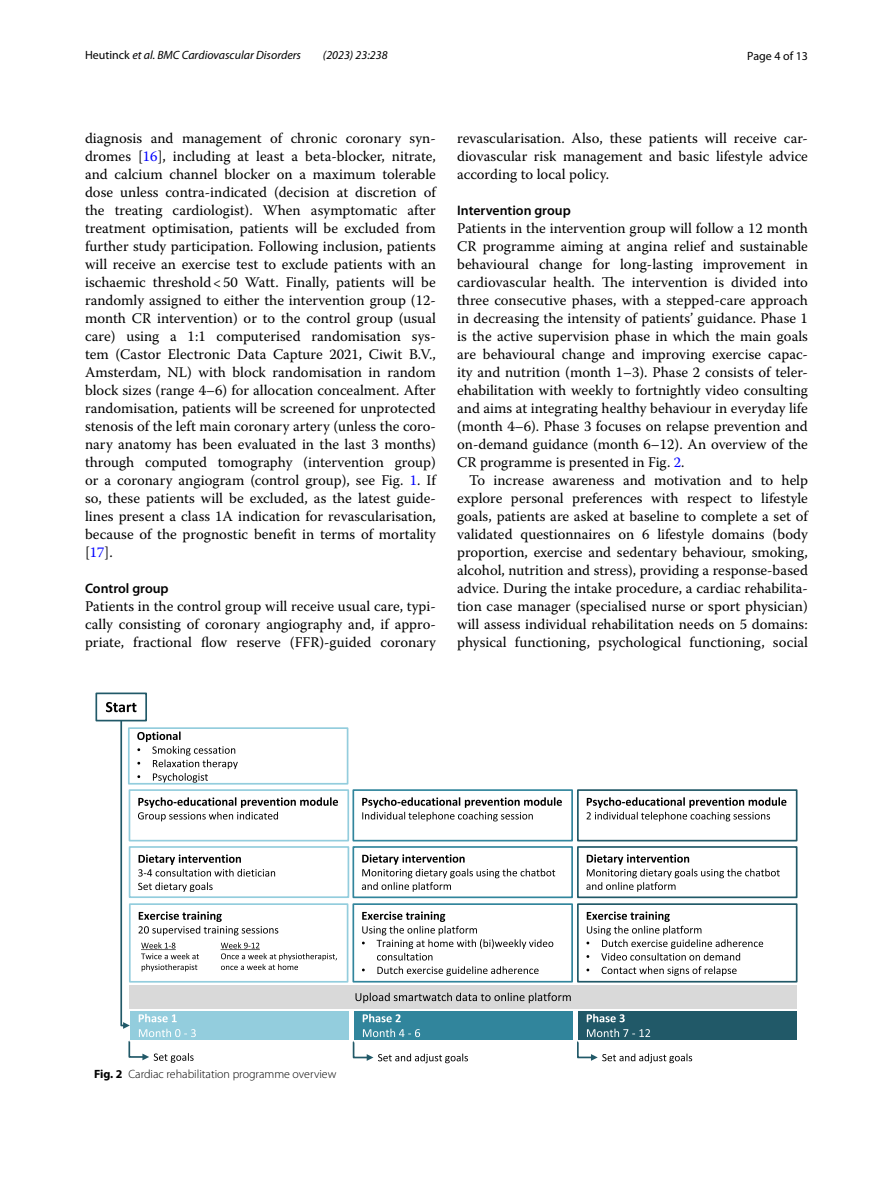
<style>
.page{position:relative;width:893px;height:1187px;background:#fff}
.page>*{position:absolute;margin:0;border:0;box-sizing:border-box;transform-origin:0 0}
.t1{font:14.7px/18px "Warnock Pro";color:#000;text-align:justify}
.t2{font:600 13.8px "Myriad Pro";color:#000}
.t3{font:italic 12px "Myriad Pro";color:#000}
.t4{font:300 12px "Myriad Pro";color:#000}
.t5{font:12px "Myriad Pro";color:#000}
.s1{font-style:normal}
.s2{color:#00f}
.s3{font-weight:700}
</style>
<div class="page">
<div style="left:95px;top:692px;width:52px;height:29px;border:2px solid #215968"></div>
<svg style="left:106px;top:702px;width:30px;height:10px"></svg>
<div style="left:130px;top:1010px;width:219px;height:29px;background:#93cddd"></div>
<div style="left:354px;top:1010px;width:219px;height:29px;background:#31859c"></div>
<svg style="left:363px;top:1013px;width:38px;height:9px"></svg>
<div style="left:578px;top:1010px;width:219px;height:29px;background:#215968"></div>
<svg style="left:587px;top:1013px;width:38px;height:9px"></svg>
<div style="left:128px;top:727px;width:220px;height:57px;background:#fff;border:2px solid #93cddd"></div>
<div style="left:129px;top:903px;width:219px;height:79px;background:#fff;border:2px solid #93cddd"></div>
<div style="left:352px;top:903px;width:221px;height:79px;background:#fff;border:2px solid #31859c"></div>
<svg style="left:362px;top:911px;width:191px;height:49px"></svg>
<svg style="left:377px;top:966px;width:162px;height:9px"></svg>
<div style="left:577px;top:903px;width:220px;height:79px;border:2px solid #215968"></div>
<svg style="left:586px;top:911px;width:177px;height:49px"></svg>
<svg style="left:602px;top:966px;width:135px;height:9px"></svg>
<div style="left:130px;top:985px;width:667px;height:23px;background:#d9d9d9"></div>
<svg style="left:355px;top:992px;width:216px;height:11px"></svg>
<svg style="left:352px;top:1028px;width:116px;height:35px"></svg>
<svg style="left:577px;top:1028px;width:115px;height:35px"></svg>
<div style="left:352px;top:846px;width:221px;height:52px;border:2px solid #31859c"></div>
<svg style="left:362px;top:854px;width:193px;height:37px"></svg>
<div style="left:577px;top:846px;width:220px;height:52px;border:2px solid #215968"></div>
<svg style="left:586px;top:854px;width:194px;height:37px"></svg>
<div style="left:352px;top:789px;width:221px;height:52px;border:2px solid #31859c"></div>
<svg style="left:362px;top:797px;width:200px;height:24px"></svg>
<div style="left:577px;top:789px;width:220px;height:52px;border:2px solid #215968"></div>
<svg style="left:586px;top:797px;width:200px;height:24px"></svg>
<svg style="left:120px;top:719px;width:218px;height:343px"></svg>
<p class="t3" style="left:85px;top:48px;width:218px"><span class="s1">Heutinck</span> et al. BMC Cardiovascular Disorders</p>
<p class="t3" style="left:323px;top:48px;width:66px">(2023) 23:238</p>
<p class="t5" style="left:747px;top:48px;width:62px">Page 4 of 13</p>
<p class="t1" style="left:85px;top:128px;width:352px">diagnosis and management of chronic coronary syn&shy;dromes [<span class="s2">16</span>], including at least a beta-blocker, nitrate, and calcium channel blocker on a maximum tolerable dose unless contra-indicated (decision at discretion of the treating cardiologist). When asymptomatic after treatment optimisation, patients will be excluded from further study participation. Following inclusion, patients will receive an exercise test to exclude patients with an ischaemic threshold&lt;50 Watt. Finally, patients will be randomly assigned to either the intervention group (12- month CR intervention) or to the control group (usual care) using a 1:1 computerised randomisation sys&shy;tem (Castor Electronic Data Capture 2021, Ciwit B.V., Amsterdam, NL) with block randomisation in random block sizes (range 4–6) for allocation concealment. After randomisation, patients will be screened for unprotected stenosis of the left main coronary artery (unless the coro&shy;nary anatomy has been evaluated in the last 3 months) through computed tomography (intervention group) or a coronary angiogram (control group), see Fig. <span class="s2">1</span>. If so, these patients will be excluded, as the latest guide&shy;lines present a class 1A indication for revascularisation, because of the prognostic benefit in terms of mortality [<span class="s2">17</span>].</p>
<p class="t2" style="left:85px;top:579px;width:85px">Control group</p>
<p class="t1" style="left:85px;top:596px;width:352px">Patients in the control group will receive usual care, typi&shy;cally consisting of coronary angiography and, if appro&shy;priate, fractional flow reserve (FFR)-guided coronary</p>
<p class="t1" style="left:457px;top:128px;width:352px">revascularisation. Also, these patients will receive car&shy;diovascular risk management and basic lifestyle advice according to local policy.</p>
<p class="t2" style="left:457px;top:201px;width:115px">Intervention group</p>
<p class="t1" style="left:457px;top:218px;width:352px">Patients in the intervention group will follow a 12 month CR programme aiming at angina relief and sustainable behavioural change for long-lasting improvement in cardiovascular health. The intervention is divided into three consecutive phases, with a stepped-care approach in decreasing the intensity of patients’ guidance. Phase 1 is the active supervision phase in which the main goals are behavioural change and improving exercise capac&shy;ity and nutrition (month 1–3). Phase 2 consists of teler&shy;ehabilitation with weekly to fortnightly video consulting and aims at integrating healthy behaviour in everyday life (month 4–6). Phase 3 focuses on relapse prevention and on-demand guidance (month 6–12). An overview of the CR programme is presented in Fig. <span class="s2">2</span>.</p>
<p class="t1" style="left:457px;top:470px;width:352px;text-indent:12px">To increase awareness and motivation and to help explore personal preferences with respect to lifestyle goals, patients are asked at baseline to complete a set of validated questionnaires on 6 lifestyle domains (body proportion, exercise and sedentary behaviour, smoking, alcohol, nutrition and stress), providing a response-based advice. During the intake procedure, a cardiac rehabilita&shy;tion case manager (specialised nurse or sport physician) will assess individual rehabilitation needs on 5 domains: physical functioning, psychological functioning, social</p>
<p class="t4" style="left:94px;top:1067px;width:244px"><span class="s3">Fig. 2</span> Cardiac rehabilitation programme overview</p>
</div>
